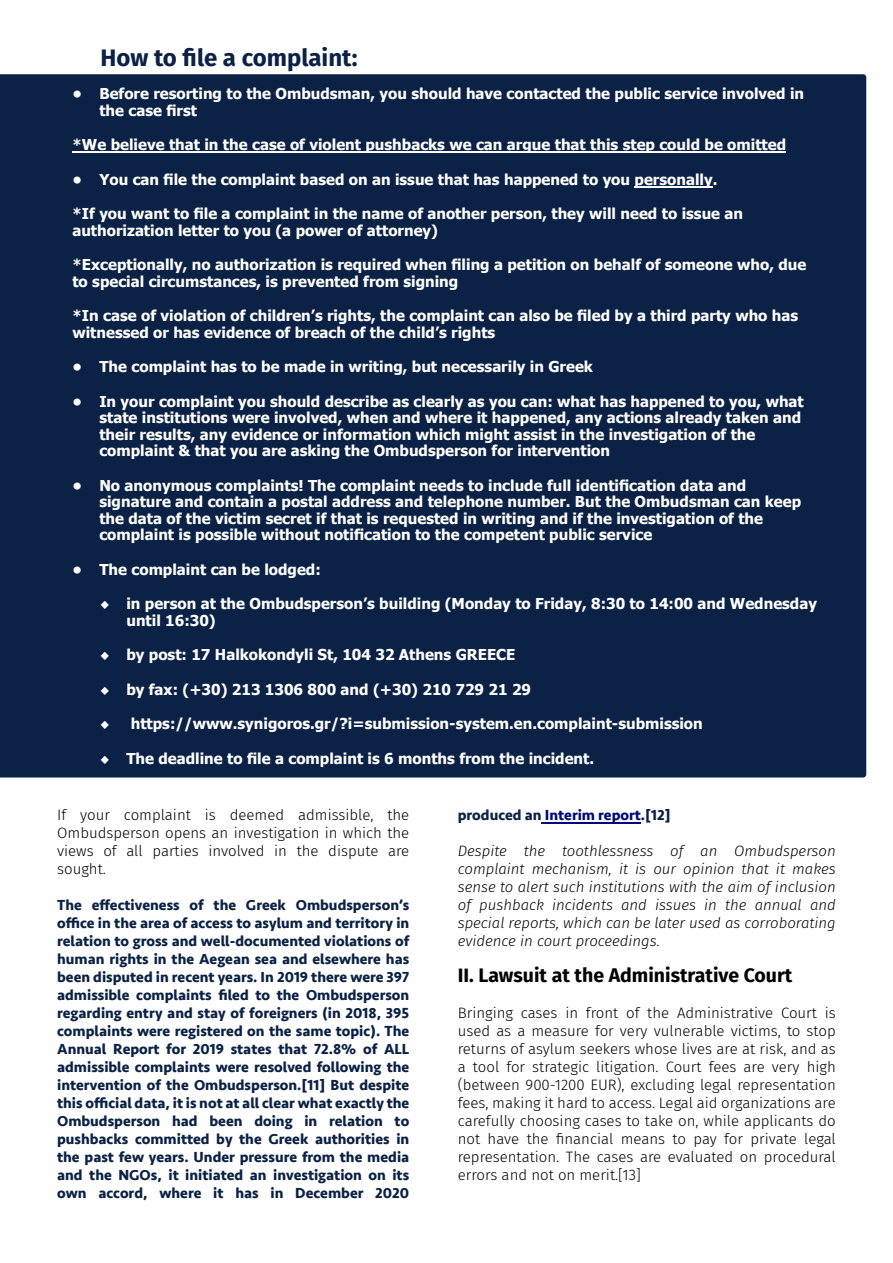
<style>
.page{position:relative;width:893px;height:1263px;background:#fff}
.page>*{position:absolute;margin:0;border:0;box-sizing:border-box;transform-origin:0 0}
.t1{font:700 24px "Fira Sans";color:#0b2145}
.t2{font:700 19.5px "Fira Sans";color:#000}
.t3{font:700 15px/16.5px "Tahoma";color:#fff}
.t4{font:700 15px/18px "Seravek";color:#0b2145;text-align:justify}
.t5{font:300 15px/18px "Fira Sans";color:#000;text-align:justify}
.t6{font:italic 300 15px/18px "Fira Sans";color:#000;text-align:justify}
.s1{font-family:"Lucida Grande"}
.s2{color:#00097a}
</style>
<div class="page">
<hr style="left:545px;top:822px;width:96px;height:1px;background:#00097a">
<div style="left:0;top:74px;width:866px;height:703px;background:#0b2145"></div>
<hr style="left:72px;top:151px;width:714px;height:2px;background:#fff">
<hr style="left:635px;top:186px;width:78px;height:1px;background:#fff">
<h1 class="t1" style="left:100px;top:43px;width:258px">How to file a complaint:</h1>
<p class="t3" style="left:99px;top:87px;width:706px;text-indent:-27px">• Before resorting to the Ombudsman, you should have contacted the public service involved in the case first</p>
<p class="t3" style="left:72px;top:138px;width:715px">*We believe that in the case of violent pushbacks we can argue that this step could be omitted</p>
<p class="t3" style="left:72px;top:172px;width:646px">• You can file the complaint based on an issue that has happened to you personally.</p>
<p class="t3" style="left:72px;top:207px;width:672px">*If you want to file a complaint in the name of another person, they will need to issue an authorization letter to you (a power of attorney)</p>
<p class="t3" style="left:72px;top:258px;width:736px">*Exceptionally, no authorization is required when filing a petition on behalf of someone who, due to special circumstances, is prevented from signing</p>
<p class="t3" style="left:72px;top:309px;width:727px">*In case of violation of children’s rights, the complaint can also be filed by a third party who has witnessed or has evidence of breach of the child’s rights</p>
<p class="t3" style="left:72px;top:360px;width:522px">• The complaint has to be made in writing, but necessarily in Greek</p>
<p class="t3" style="left:99px;top:394px;width:706px;text-indent:-27px">• In your complaint you should describe as clearly as you can: what has happened to you, what state institutions were involved, when and where it happened, any actions already taken and their results, any evidence or information which might assist in the investigation of the complaint &amp; that you are asking the Ombudsperson for intervention</p>
<p class="t3" style="left:99px;top:478px;width:703px;text-indent:-27px">• No anonymous complaints! The complaint needs to include full identification data and signature and contain a postal address and telephone number. But the Ombudsman can keep the data of the victim secret if that is requested in writing and if the investigation of the complaint is possible without notification to the competent public service</p>
<p class="t3" style="left:72px;top:562px;width:250px">• The complaint can be lodged:</p>
<p class="t3" style="left:126px;top:597px;width:692px;text-indent:-27px"><span class="s1">◆</span> in person at the Ombudsperson’s building (Monday to Friday, 8:30 to 14:00 and Wednesday until 16:30)</p>
<p class="t3" style="left:99px;top:648px;width:418px"><span class="s1">◆</span> by post: 17 Halkokondyli St, 104 32 Athens GREECE</p>
<p class="t3" style="left:99px;top:682px;width:433px"><span class="s1">◆</span> by fax: (+30) 213 1306 800 and (+30) 210 729 21 29</p>
<p class="t3" style="left:99px;top:717px;width:605px"><span class="s1">◆</span> https://www.synigoros.gr/?i=submission-system.en.complaint-submission</p>
<p class="t3" style="left:99px;top:751px;width:496px"><span class="s1">◆</span> The deadline to file a complaint is 6 months from the incident.</p>
<p class="t5" style="left:57px;top:806px;width:354px">If your complaint is deemed admissible, the Ombudsperson opens an investigation in which the views of all parties involved in the dispute are sought.</p>
<p class="t4" style="left:57px;top:897px;width:354px">The effectiveness of the Greek Ombudsperson’s office in the area of access to asylum and territory in relation to gross and well-documented violations of human rights in the Aegean sea and elsewhere has been disputed in recent years. In 2019 there were 397 admissible complaints filed to the Ombudsperson regarding entry and stay of foreigners (in 2018, 395 complaints were registered on the same topic). The Annual Report for 2019 states that 72.8% of ALL admissible complaints were resolved following the intervention of the Ombudsperson.[11] But despite this official data, it is not at all clear what exactly the Ombudsperson had been doing in relation to pushbacks committed by the Greek authorities in the past few years. Under pressure from the media and the NGOs, it initiated an investigation on its own accord, where it has in December 2020</p>
<p class="t4" style="left:458px;top:806px;width:214px">produced an <span class="s2">Interim report.</span>[12]</p>
<p class="t6" style="left:458px;top:842px;width:379px">Despite the toothlessness of an Ombudsperson complaint mechanism, it is our opinion that it makes sense to alert such institutions with the aim of inclusion of pushback incidents and issues in the annual and special reports, which can be later used as corroborating evidence in court proceedings.</p>
<h2 class="t2" style="left:458px;top:963px;width:336px">II. Lawsuit at the Administrative Court</h2>
<p class="t5" style="left:458px;top:1004px;width:379px">Bringing cases in front of the Administrative Court is used as a measure for very vulnerable victims, to stop returns of asylum seekers whose lives are at risk, and as a tool for strategic litigation. Court fees are very high (between 900-1200 EUR), excluding legal representation fees, making it hard to access. Legal aid organizations are carefully choosing cases to take on, while applicants do not have the financial means to pay for private legal representation. The cases are evaluated on procedural errors and not on merit.[13]</p>
</div>
